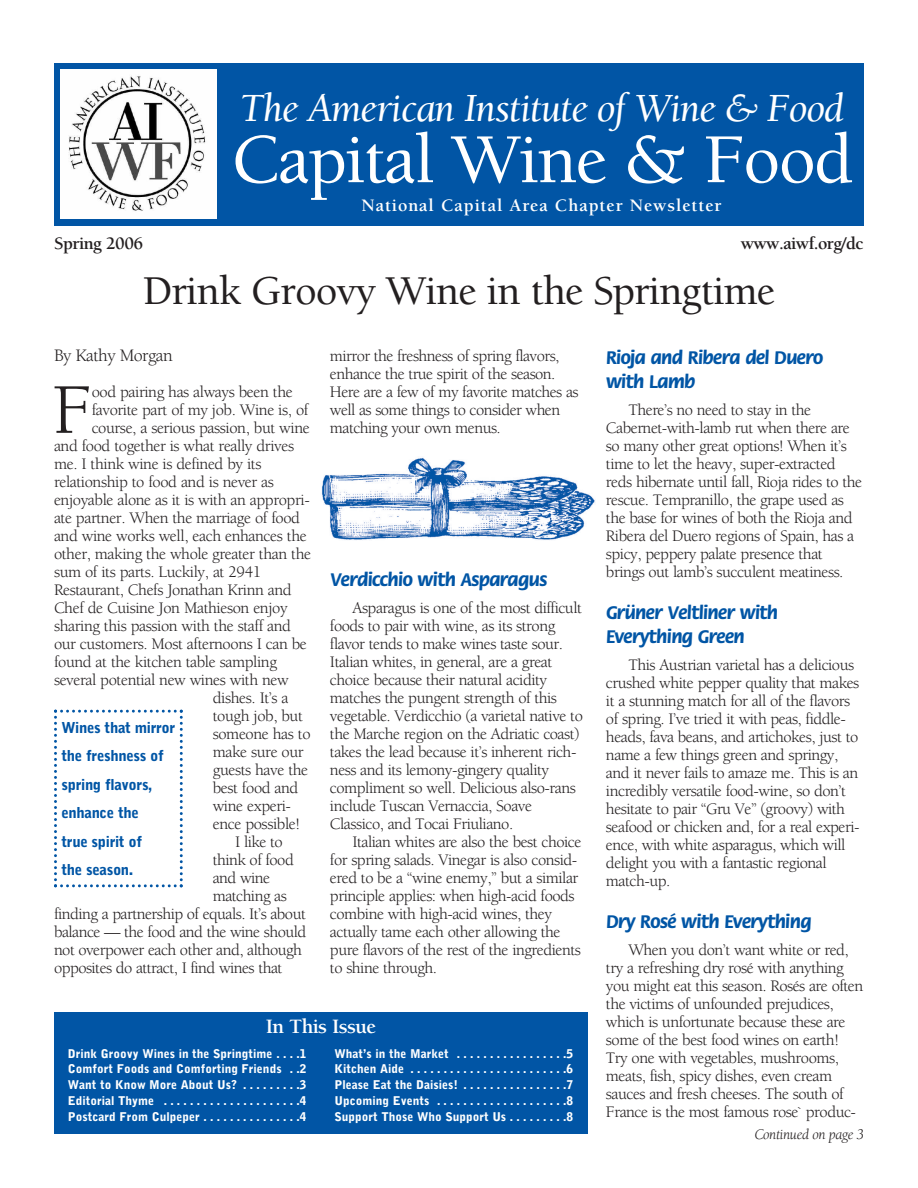
<style>
.page{position:relative;width:918px;height:1188px;background:#fff}
.page>*{position:absolute;margin:0;border:0;box-sizing:border-box;transform-origin:0 0}
.t1{font:73.2px "Berkeley";color:#231f20}
.t2{font:500 72px "Berkeley";letter-spacing:-.025em;color:#fff}
.t3{font:500 42px "Berkeley";letter-spacing:-.025em;color:#231f20}
.t4{font:italic 40.95px "Berkeley";letter-spacing:-.03em;color:#fff}
.t5{font:700 21px "Berkeley";letter-spacing:-.03em;color:#fff}
.t6{font:700 19.5px/24px "Flora";letter-spacing:-.03em;color:#0155a5}
.t7{font:700 18px "Berkeley";letter-spacing:.05em;color:#fff}
.t8{font:700 18px "Berkeley";letter-spacing:-.03em;color:#231f20}
.t9{font:18px "Berkeley";letter-spacing:-.03em;color:#231f20}
.t10{font:16.5px/18px "Berkeley";letter-spacing:-.03em;color:#231f20}
.t11{font:900 15px/28.5px "Bell Gothic";letter-spacing:-.025em;color:#0155a5}
.t12{font:italic 15px "Berkeley";letter-spacing:-.025em;color:#231f20}
.t13{font:900 12px/15.8px "Bell Gothic";color:#fff;text-align:justify}
.s1{font-size:16.5px}
</style>
<div class="page">
<div style="left:54px;top:63px;width:810px;height:162px;background:#0155a5"></div>
<img style="left:61px;top:70px;width:155px;height:148px">
<div style="left:54px;top:1013px;width:534px;height:121px;background:#0155a5"></div>
<svg style="left:54px;top:710px;width:129px;height:177px"></svg>
<img style="left:321px;top:458px;width:274px;height:82px">
<h3 class="t4" style="left:239px;top:92px;width:606px">The American Institute of Wine &amp; Food</h3>
<h2 class="t2" style="left:230px;top:131px;width:624px">Capital Wine &amp; Food</h2>
<p class="t7" style="left:362px;top:198px;width:362px">National Capital Area Chapter Newsletter</p>
<p class="t8" style="left:54px;top:237px;width:91px">Spring 2006</p>
<p class="t8" style="left:741px;top:237px;width:124px">www.aiwf.org/dc</p>
<h3 class="t3" style="left:143px;top:274px;width:634px">Drink Groovy Wine in the Springtime</h3>
<p class="t9" style="left:54px;top:348px;width:120px">By Kathy Morgan</p>
<h1 class="t1" style="left:52px;top:381px;width:41px">F</h1>
<p class="t10" style="left:92px;top:384px;width:203px">ood pairing has always been the</p>
<p class="t10" style="left:92px;top:402px;width:218px">favorite part of my job. Wine is, of</p>
<p class="t10" style="left:92px;top:420px;width:220px">course, a serious passion, but wine</p>
<p class="t10" style="left:54px;top:438px;width:242px">and food together is what really drives</p>
<p class="t10" style="left:54px;top:456px;width:209px">me. I think wine is defined by its</p>
<p class="t10" style="left:54px;top:474px;width:221px">relationship to food and is never as</p>
<p class="t10" style="left:54px;top:492px;width:257px">enjoyable alone as it is with an appropri-</p>
<p class="t10" style="left:54px;top:510px;width:248px">ate partner. When the marriage of food</p>
<p class="t10" style="left:54px;top:528px;width:254px">and wine works well, each enhances the</p>
<p class="t10" style="left:54px;top:546px;width:259px">other, making the whole greater than the</p>
<p class="t10" style="left:54px;top:564px;width:209px">sum of its parts. Luckily, at 2941</p>
<p class="t10" style="left:54px;top:582px;width:239px">Restaurant, Chefs Jonathan Krinn and</p>
<p class="t10" style="left:54px;top:600px;width:235px">Chef de Cuisine Jon Mathieson enjoy</p>
<p class="t10" style="left:54px;top:618px;width:239px">sharing this passion with the staff and</p>
<p class="t10" style="left:54px;top:636px;width:254px">our customers. Most afternoons I can be</p>
<p class="t10" style="left:54px;top:654px;width:225px">found at the kitchen table sampling</p>
<p class="t10" style="left:54px;top:672px;width:236px">several potential new wines with new</p>
<p class="t10" style="left:213px;top:690px;width:77px">dishes. It’s a</p>
<p class="t10" style="left:213px;top:708px;width:92px">tough job, but</p>
<p class="t10" style="left:213px;top:726px;width:99px">someone has to</p>
<p class="t10" style="left:213px;top:744px;width:92px">make sure our</p>
<p class="t10" style="left:213px;top:762px;width:97px">guests have the</p>
<p class="t10" style="left:213px;top:780px;width:87px">best food and</p>
<p class="t10" style="left:213px;top:798px;width:80px">wine experi-</p>
<p class="t10" style="left:213px;top:816px;width:89px">ence possible!</p>
<p class="t10" style="left:235px;top:834px;width:49px">I like to</p>
<p class="t10" style="left:213px;top:852px;width:83px">think of food</p>
<p class="t10" style="left:213px;top:870px;width:59px">and wine</p>
<p class="t10" style="left:213px;top:888px;width:76px">matching as</p>
<p class="t10" style="left:54px;top:906px;width:253px">finding a partnership of equals. It’s about</p>
<p class="t10" style="left:54px;top:924px;width:254px">balance — the food and the wine should</p>
<p class="t10" style="left:54px;top:942px;width:250px">not overpower each other and, although</p>
<p class="t10" style="left:54px;top:960px;width:230px">opposites do attract, I find wines that</p>
<p class="t11" style="left:62px;top:714px;width:115px">Wines that mirror the freshness of spring flavors, enhance the<br>true spirit of<br>the season<span class="s1">.</span></p>
<p class="t10" style="left:330px;top:348px;width:250px">mirror the freshness of spring flavors, enhance the true spirit of the season.<br>Here are a few of my favorite matches as well as some things to consider when matching your own menus.</p>
<p class="t6" style="left:330px;top:569px;width:219px">Verdicchio with Asparagus</p>
<p class="t10" style="left:330px;top:600px;width:254px;text-indent:22px">Asparagus is one of the most difficult foods to pair with wine, as its strong flavor tends to make wines taste sour.<br>Italian whites, in general, are a great choice because their natural acidity matches the pungent strength of this vegetable. Verdicchio (a varietal native to the Marche region on the Adriatic coast) takes the lead because it’s inherent rich&shy;ness and its lemony-gingery quality compliment so well. Delicious also-rans include Tuscan Vernaccia, Soave Classico, and Tocai Friuliano.</p>
<p class="t10" style="left:330px;top:834px;width:253px;text-indent:22px">Italian whites are also the best choice for spring salads. Vinegar is also consid&shy;ered to be a “wine enemy,” but a similar principle applies: when high-acid foods combine with high-acid wines, they actually tame each other allowing the pure flavors of the rest of the ingredients to shine through.</p>
<p class="t5" style="left:266px;top:1019px;width:112px">In This Issue</p>
<p class="t13" style="left:68px;top:1046px;width:240px">Drink Groovy Wines in the Springtime . . . .1<br>Comfort Foods and Comforting Friends . .2<br>Want to Know More About Us? . . . . . . . . .3<br>Editorial Thyme . . . . . . . . . . . . . . . . . . . . .4<br>Postcard From Culpeper . . . . . . . . . . . . . . .4</p>
<p class="t13" style="left:334px;top:1046px;width:240px">What’s in the Market . . . . . . . . . . . . . . . . .5<br>Kitchen Aide . . . . . . . . . . . . . . . . . . . . . . . .6<br>Please Eat the Daisies! . . . . . . . . . . . . . . . .7<br>Upcoming Events . . . . . . . . . . . . . . . . . . . .8<br>Support Those Who Support Us . . . . . . . . .8</p>
<p class="t6" style="left:606px;top:347px;width:219px">Rioja and Ribera del Duero with Lamb</p>
<p class="t10" style="left:606px;top:402px;width:258px;text-indent:22px">There’s no need to stay in the Cabernet-with-lamb rut when there are so many other great options! When it’s time to let the heavy, super-extracted reds hibernate until fall, Rioja rides to the rescue. Tempranillo, the grape used as the base for wines of both the Rioja and Ribera del Duero regions of Spain, has a spicy, peppery palate presence that brings out lamb’s succulent meatiness.</p>
<p class="t6" style="left:606px;top:602px;width:174px">Grüner Veltliner with<br>Everything Green</p>
<p class="t10" style="left:606px;top:657px;width:255px;text-indent:22px">This Austrian varietal has a delicious crushed white pepper quality that makes it a stunning match for all of the flavors of spring. I’ve tried it with peas, fiddle&shy;heads, fava beans, and artichokes, just to name a few things green and springy, and it never fails to amaze me. This is an incredibly versatile food-wine, so don’t hesitate to pair “Gru Ve” (groovy) with seafood or chicken and, for a real experi&shy;ence, with white asparagus, which will delight you with a fantastic regional match-up.</p>
<p class="t6" style="left:606px;top:911px;width:207px">Dry Rosé with Everything</p>
<p class="t10" style="left:606px;top:942px;width:259px;text-indent:22px">When you don’t want white or red, try a refreshing dry rosé with anything you might eat this season. Rosés are often the victims of unfounded prejudices, which is unfortunate because these are some of the best food wines on earth!<br>Try one with vegetables, mushrooms, meats, fish, spicy dishes, even cream sauces and fresh cheeses. The south of France is the most famous rose` produc-</p>
<p class="t12" style="left:754px;top:1128px;width:111px">Continued on page 3</p>
</div>
